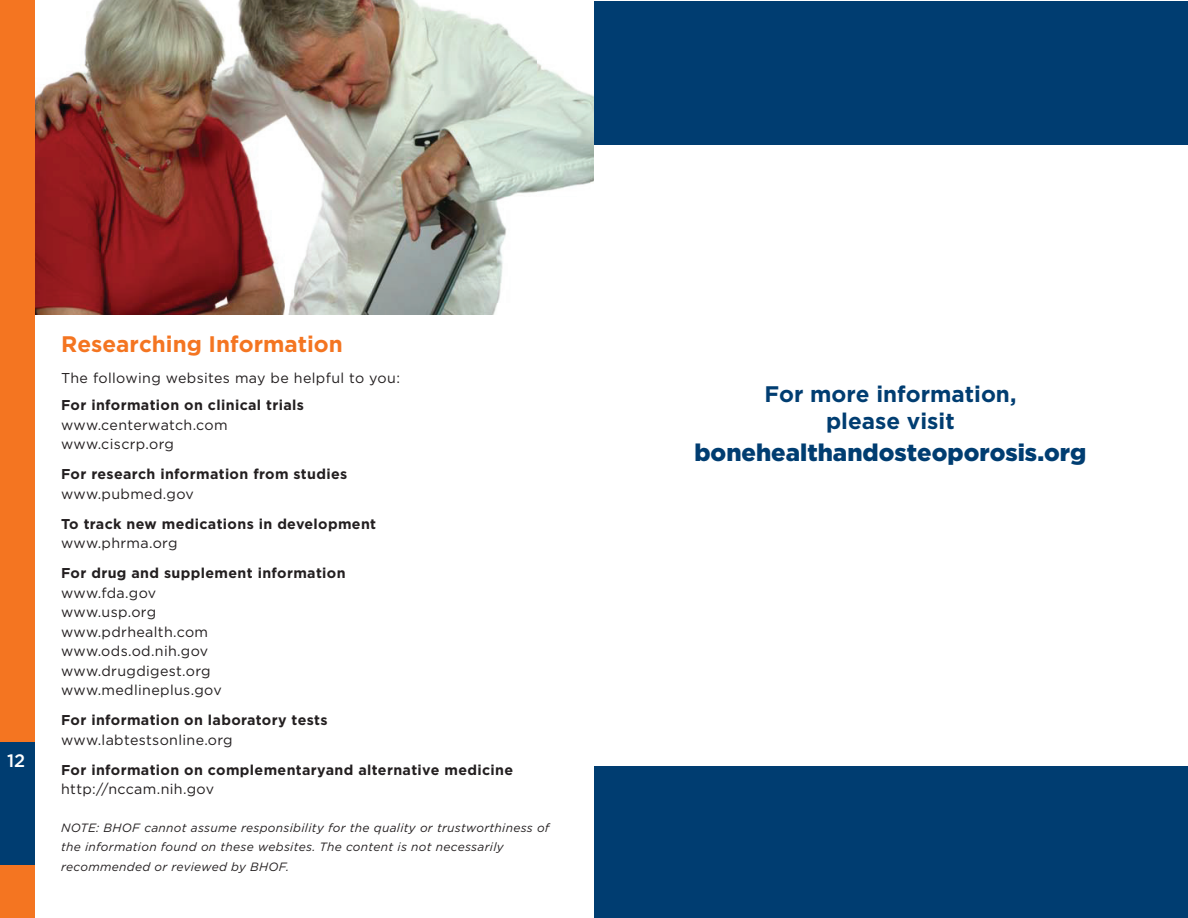
<style>
.page{position:relative;width:1188px;height:918px;background:#fff}
.page>*{position:absolute;margin:0;border:0;box-sizing:border-box;transform-origin:0 0}
.t1{font:900 24px "Gotham";color:#003d71}
.t2{font:700 22.5px/27px "Gotham";color:#003d71;text-align:center}
.t3{font:700 22.5px "Gotham";color:#f47521}
.t4{font:500 18px "Gotham";color:#fff}
.t5{font:14.25px/19.5px "Gotham";letter-spacing:.025em;color:#231f20}
.t6{font:700 14.25px "Gotham";letter-spacing:.025em;color:#231f20}
.t7{font:italic 12px/19.5px "Gotham";letter-spacing:.025em;color:#231f20}
</style>
<div class="page">
<img style="left:33px;top:0;width:561px;height:315px">
<div style="left:0;top:1px;width:35px;height:917px;background:#f47521"></div>
<div style="left:0;top:742px;width:35px;height:123px;background:#003d71"></div>
<div style="left:594px;top:766px;width:594px;height:152px;background:#003d71"></div>
<div style="left:594px;top:1px;width:594px;height:144px;background:#003d71"></div>
<p class="t4" style="left:7px;top:751px;width:20px">12</p>
<h2 class="t3" style="left:61px;top:331px;width:283px">Researching Information</h2>
<p class="t5" style="left:61px;top:368px;width:340px">The following websites may be helpful to you:</p>
<p class="t6" style="left:61px;top:397px;width:244px">For information on clinical trials</p>
<p class="t5" style="left:61px;top:415px;width:168px">www.centerwatch.com www.ciscrp.org</p>
<p class="t6" style="left:61px;top:466px;width:288px">For research information from studies</p>
<p class="t5" style="left:61px;top:484px;width:134px">www.pubmed.gov</p>
<p class="t6" style="left:61px;top:516px;width:317px">To track new medications in development</p>
<p class="t5" style="left:61px;top:533px;width:118px">www.phrma.org</p>
<p class="t6" style="left:61px;top:565px;width:286px">For drug and supplement information</p>
<p class="t5" style="left:61px;top:583px;width:162px">www.fda.gov www.usp.org www.pdrhealth.com www.ods.od.nih.gov www.drugdigest.org www.medlineplus.gov</p>
<p class="t6" style="left:61px;top:712px;width:268px">For information on laboratory tests</p>
<p class="t5" style="left:61px;top:730px;width:173px">www.labtestsonline.org</p>
<p class="t6" style="left:61px;top:762px;width:454px">For information on complementaryand alternative medicine</p>
<p class="t5" style="left:61px;top:779px;width:154px">http://nccam.nih.gov</p>
<p class="t7" style="left:61px;top:818px;width:490px">NOTE: BHOF cannot assume responsibility for the quality or trustworthiness of the information found on these websites. The content is not necessarily recommended or reviewed by BHOF.</p>
<h2 class="t2" style="left:764px;top:380px;width:254px">For more information, please visit</h2>
<h1 class="t1" style="left:694px;top:438px;width:393px">bonehealthandosteoporosis.org</h1>
</div>
